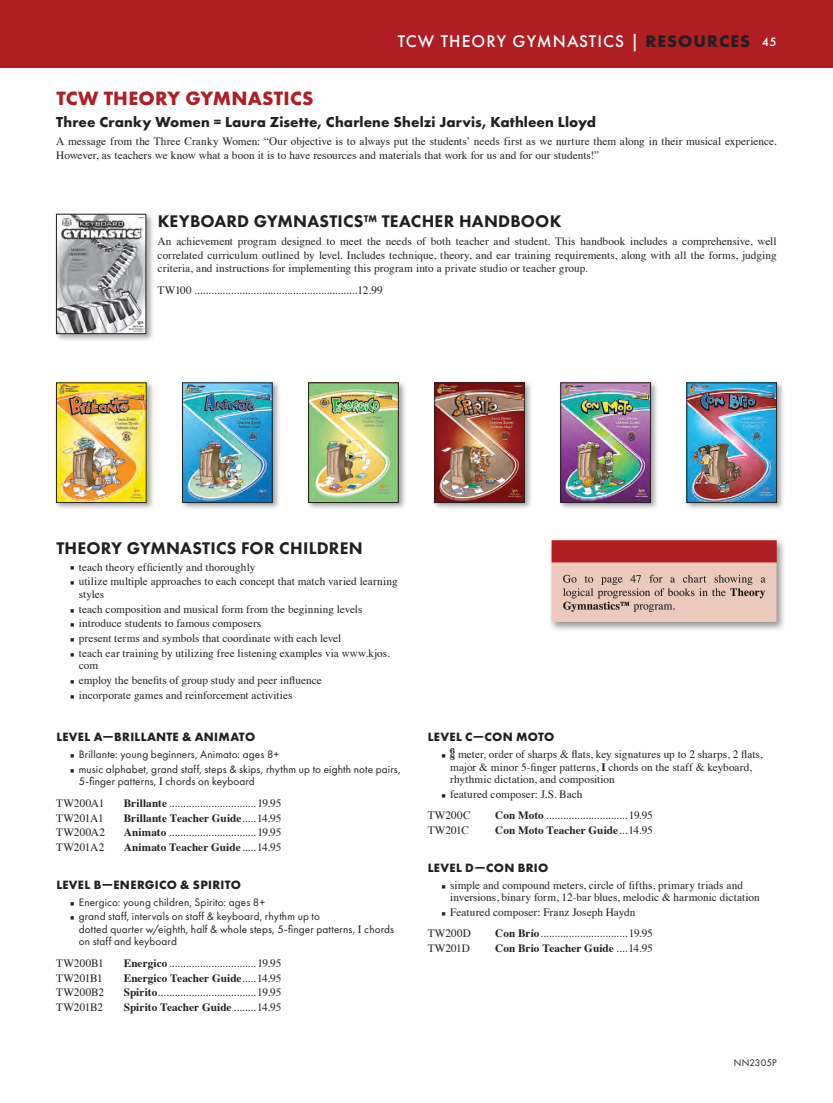
<style>
.page{position:relative;width:833px;height:1103px;background:#fff}
.page>*{position:absolute;margin:0;border:0;box-sizing:border-box;transform-origin:0 0}
.t1{font:700 20px "Futura PT";letter-spacing:.01em;color:#af1e22}
.t2{font:800 17.5px "Futura PT";letter-spacing:.01em;color:#231f20}
.t3{font:500 17.5px "Futura PT";letter-spacing:.06em;color:#fff}
.t4{font:700 15px "Futura PT";letter-spacing:.005em;color:#231f20}
.t5{font:700 12.5px "Futura PT";letter-spacing:.02em;color:#231f20}
.t6{font:12.5px "Opus Std";color:#231f20}
.t7{font:11.25px/14.8px "Times";letter-spacing:.005em;color:#231f20}
.t8{font:11.25px/14.8px "Futura PT";letter-spacing:.01em;color:#231f20}
.t9{font:700 11.25px "Times";color:#231f20}
.t10{font:11.25px "Times";letter-spacing:-.015em;color:#231f20}
.t11{font:10px "Futura PT";letter-spacing:.005em;color:#231f20}
.s1{font-weight:700;color:#231f20}
.s2{font-size:12.5px}
.s3{font-family:"Times"}
.s4{font-weight:700}
.s5{font-weight:400}
.s6{font-family:"Opus Std";font-size:12.5px}
</style>
<div class="page">
<div style="left:54px;top:212px;width:100px;height:130px;background:#231f20;opacity:.4"></div>
<img style="left:58px;top:216px;width:86px;height:116px">
<div style="left:56px;top:214px;width:90px;height:120px;border:1px solid #231f20"></div>
<div style="left:54px;top:381px;width:101px;height:130px;background:#231f20;opacity:.4"></div>
<img style="left:58px;top:384px;width:86px;height:116px">
<div style="left:180px;top:381px;width:101px;height:130px;background:#231f20;opacity:.4"></div>
<img style="left:184px;top:384px;width:86px;height:116px">
<div style="left:306px;top:381px;width:101px;height:130px;background:#231f20;opacity:.4"></div>
<img style="left:310px;top:384px;width:86px;height:116px">
<div style="left:308px;top:382px;width:90px;height:120px;border:1px solid #231f20"></div>
<div style="left:432px;top:381px;width:101px;height:130px;background:#231f20;opacity:.4"></div>
<img style="left:436px;top:384px;width:86px;height:116px">
<div style="left:434px;top:382px;width:90px;height:120px;border:1px solid #231f20"></div>
<div style="left:558px;top:381px;width:101px;height:130px;background:#231f20;opacity:.4"></div>
<img style="left:562px;top:384px;width:86px;height:116px">
<div style="left:560px;top:382px;width:90px;height:120px;border:1px solid #231f20"></div>
<div style="left:684px;top:381px;width:101px;height:130px;background:#231f20;opacity:.4"></div>
<img style="left:688px;top:384px;width:86px;height:116px">
<div style="left:548px;top:536px;width:239px;height:96px;background:#231f20;opacity:.5"></div>
<svg style="left:551px;top:539px;width:235px;height:83px;background:#cf958d"></svg>
<div style="left:0;top:0;width:832px;height:68px;background:#af1e22"></div>
<h2 class="t3" style="left:397px;top:31px;width:380px">TCW THEORY GYMNASTICS | <span class="s1">RESOURCES</span> <span class="s2">45</span></h2>
<h1 class="t1" style="left:56px;top:86px;width:259px">TCW THEORY GYMNASTICS</h1>
<h3 class="t4" style="left:56px;top:113px;width:541px">Three Cranky Women = Laura Zisette, Charlene Shelzi Jarvis, Kathleen Lloyd</h3>
<p class="t7" style="left:56px;top:134px;width:721px;line-height:13.5px">A message from the Three Cranky Women: “Our objective is to always put the students’ needs first as we nurture them along in their musical experience.<br>However, as teachers we know what a boon it is to have resources and materials that work for us and for our students!”</p>
<h2 class="t2" style="left:158px;top:210px;width:405px">KEYBOARD GYMNASTICS™ TEACHER HANDBOOK</h2>
<p class="t7" style="left:158px;top:234px;width:620px;line-height:13.5px;text-align:justify">An achievement program designed to meet the needs of both teacher and student. This handbook includes a comprehensive, well correlated curriculum outlined by level. Includes technique, theory, and ear training requirements, along with all the forms, judging criteria, and instructions for implementing this program into a private studio or teacher group.</p>
<p class="t7" style="left:158px;top:281px;width:226px">TW100 ..........................................................12.99</p>
<h2 class="t2" style="left:56px;top:537px;width:308px">THEORY GYMNASTICS FOR CHILDREN</h2>
<p class="t7" style="left:79px;top:558px;width:320px">teach theory efficiently and thoroughly<br>utilize multiple approaches to each concept that match varied learning</p>
<p class="t7" style="left:79px;top:585px;width:312px">styles<br>teach composition and musical form from the beginning levels introduce students to famous composers<br>present terms and symbols that coordinate with each level<br>teach ear training by utilizing free listening examples via www.kjos.</p>
<p class="t7" style="left:79px;top:657px;width:244px">com<br>employ the benefits of group study and peer influence incorporate games and reinforcement activities</p>
<p class="t5" style="left:56px;top:729px;width:200px">LEVEL A—BRILLANTE &amp; ANIMATO</p>
<p class="t8" style="left:79px;top:747px;width:323px">Brillante: young beginners, Animato: ages 8+<br>music alphabet, grand staff, steps &amp; skips, rhythm up to eighth note pairs,</p>
<p class="t8" style="left:79px;top:774px;width:178px">5-finger patterns, <span class="s3">I</span> chords on keyboard</p>
<p class="t7" style="left:56px;top:794px;width:50px">TW200A1</p>
<p class="t7" style="left:124px;top:794px;width:159px"><span class="s4">Brillante</span> ...............................19.95</p>
<p class="t10" style="left:56px;top:807px;width:49px">TW201A1</p>
<p class="t9" style="left:124px;top:807px;width:159px">Brillante Teacher Guide<span class="s5">.....14.95</span></p>
<p class="t7" style="left:56px;top:824px;width:50px">TW200A2</p>
<p class="t7" style="left:124px;top:824px;width:159px"><span class="s4">Animato</span> ...............................19.95</p>
<p class="t7" style="left:56px;top:839px;width:49px">TW201A2</p>
<p class="t9" style="left:124px;top:836px;width:159px">Animato Teacher Guide <span class="s5">.....14.95</span></p>
<p class="t5" style="left:56px;top:876px;width:186px">LEVEL B—ENERGICO &amp; SPIRITO</p>
<p class="t8" style="left:79px;top:894px;width:243px">Energico: young children, Spirito: ages 8+<br>grand staff, intervals on staff &amp; keyboard, rhythm up to</p>
<p class="t8" style="left:79px;top:922px;width:317px;line-height:12.5px">dotted quarter w/eighth, half &amp; whole steps, 5-finger patterns, <span class="s3">I</span> chords on staff and keyboard</p>
<p class="t7" style="left:56px;top:954px;width:49px">TW200B1</p>
<p class="t7" style="left:124px;top:954px;width:159px"><span class="s4">Energico</span> ...............................19.95</p>
<p class="t10" style="left:56px;top:967px;width:48px">TW201B1</p>
<p class="t9" style="left:124px;top:967px;width:159px">Energico Teacher Guide<span class="s5">.....14.95</span></p>
<p class="t7" style="left:56px;top:984px;width:49px">TW200B2</p>
<p class="t7" style="left:124px;top:984px;width:159px"><span class="s4">Spirito</span>...................................19.95</p>
<p class="t10" style="left:56px;top:996px;width:48px">TW201B2</p>
<p class="t9" style="left:124px;top:996px;width:159px">Spirito Teacher Guide <span class="s5">........14.95</span></p>
<p class="t5" style="left:428px;top:729px;width:128px">LEVEL C—CON MOTO</p>
<p class="t6" style="left:450px;top:739px;width:7px">6</p>
<p class="t7" style="left:450px;top:747px;width:314px;line-height:12.5px"><span class="s6">8</span> meter, order of sharps &amp; flats, key signatures up to 2 sharps, 2 flats, major &amp; minor 5-finger patterns, <span class="s4">I</span> chords on the staff &amp; keyboard, rhythmic dictation, and composition</p>
<p class="t7" style="left:427px;top:782px;width:156px;line-height:21.5px;text-indent:22px">featured composer: J.S. Bach<br>TW200C</p>
<p class="t7" style="left:495px;top:807px;width:159px"><span class="s4">Con Moto</span> .............................19.95</p>
<p class="t7" style="left:427px;top:822px;width:43px">TW201C</p>
<p class="t9" style="left:495px;top:819px;width:159px">Con Moto Teacher Guide<span class="s5">...14.95</span></p>
<p class="t5" style="left:428px;top:859px;width:122px">LEVEL D—CON BRIO</p>
<p class="t7" style="left:450px;top:877px;width:311px;line-height:12.5px">simple and compound meters, circle of fifths, primary triads and inversions, binary form, 12-bar blues, melodic &amp; harmonic dictation</p>
<p class="t7" style="left:427px;top:900px;width:209px;line-height:21.5px;text-indent:22px">Featured composer: Franz Joseph Haydn<br>TW200D</p>
<p class="t7" style="left:495px;top:925px;width:159px"><span class="s4">Con Brio</span>...............................19.95</p>
<p class="t7" style="left:427px;top:940px;width:44px">TW201D</p>
<p class="t9" style="left:495px;top:937px;width:159px">Con Brio Teacher Guide <span class="s5">....14.95</span></p>
<p class="t11" style="left:733px;top:1056px;width:44px">NN2305P</p>
</div>
